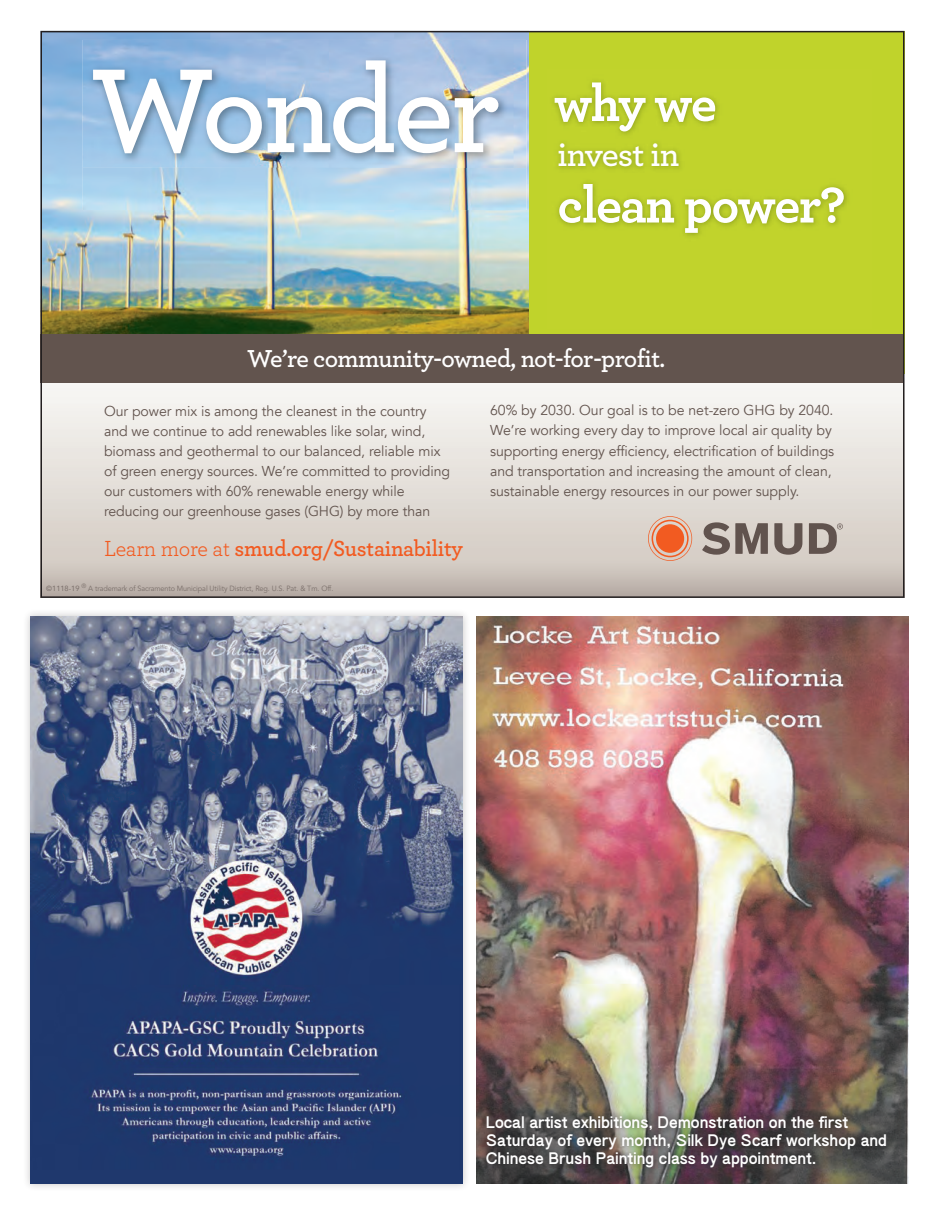
<style>
.page{position:relative;width:945px;height:1215px;background:#fff}
.page>*{position:absolute;margin:0;border:0;box-sizing:border-box;transform-origin:0 0}
.t1{font:125.4px "Archer Semibold LF";letter-spacing:-.03em;color:#fff}
.t2{font:52.65px "Archer Bold LF";letter-spacing:-.025em;color:#fff}
.t3{font:600 35.1px "Archer";letter-spacing:-.025em;color:#fff}
.t4{font:25.8px "Archer Semibold LF";letter-spacing:-.025em;color:#fff}
.t5{font:22.95px "Archer Semibold LF";letter-spacing:-.01em;color:#f25b21}
.t6{font:800 15px/18px "AR Gothic 1";color:#fff}
.t7{font:14.25px/20.1px "Avenir";letter-spacing:-.005em;color:#62544e}
.t8{font:7.5px "Avenir LT Std";letter-spacing:-.01em;color:#7a6f6a}
.s1{font-family:"Archer"}
.s2{font-family:"Avenir"}
</style>
<div class="page">
<div style="left:23px;top:608px;width:448px;height:584px;background:#231f20;opacity:.25"></div>
<img style="left:31px;top:616px;width:432px;height:567px">
<img style="left:476px;top:616px;width:432px;height:567px">
<div style="left:479px;top:1108px;width:415px;height:67px;background:#231f20;opacity:.75"></div>
<img style="left:43px;top:34px;width:486px;height:300px">
<div style="left:529px;top:31px;width:375px;height:343px;background:#c0d32b"></div>
<svg style="left:648px;top:516px;width:44px;height:45px"></svg>
<svg style="left:774px;top:523px;width:28px;height:32px"></svg>
<svg style="left:702px;top:522px;width:66px;height:33px"></svg>
<svg style="left:809px;top:523px;width:34px;height:31px"></svg>
<img style="left:82px;top:40px;width:444px;height:170px">
<div style="left:40px;top:334px;width:864px;height:49px;background:#62544e"></div>
<h1 class="t1" style="left:90px;top:32px;width:411px">Wonder</h1>
<h2 class="t2" style="left:554px;top:70px;width:164px">why we</h2>
<h3 class="t3" style="left:558px;top:132px;width:123px">invest in</h3>
<h2 class="t2" style="left:558px;top:172px;width:290px">clean power?</h2>
<h3 class="t4" style="left:247px;top:342px;width:420px">We’re community-owned, not-for-profit.</h3>
<p class="t7" style="left:104px;top:401px;width:348px">Our power mix is among the cleanest in the country and we continue to add renewables like solar, wind, biomass and geothermal to our balanced, reliable mix of green energy sources. We’re committed to providing our customers with 60% renewable energy while reducing our greenhouse gases (GHG) by more than</p>
<h3 class="t5" style="left:104px;top:534px;width:360px"><span class="s1">Learn more at</span> smud.org/Sustainability</h3>
<p class="t8" style="left:46px;top:584px;width:289px"><span class="s2">©1118-19</span> <sup>®</sup> A trademark of Sacramento Municipal Utility District, Reg. U.S. Pat. &amp; Tm. Off.</p>
<p class="t7" style="left:490px;top:401px;width:346px">60% by 2030. Our goal is to be net-zero GHG by 2040.<br>We’re working every day to improve local air quality by supporting energy efficiency, electrification of buildings and transportation and increasing the amount of clean, sustainable energy resources in our power supply.</p>
<p class="t6" style="left:486px;top:1114px;width:403px">Local artist exhibitions, Demonstration on the first<br>Saturday of every month, Silk Dye Scarf workshop and<br>Chinese Brush Painting class by appointment.</p>
</div>
